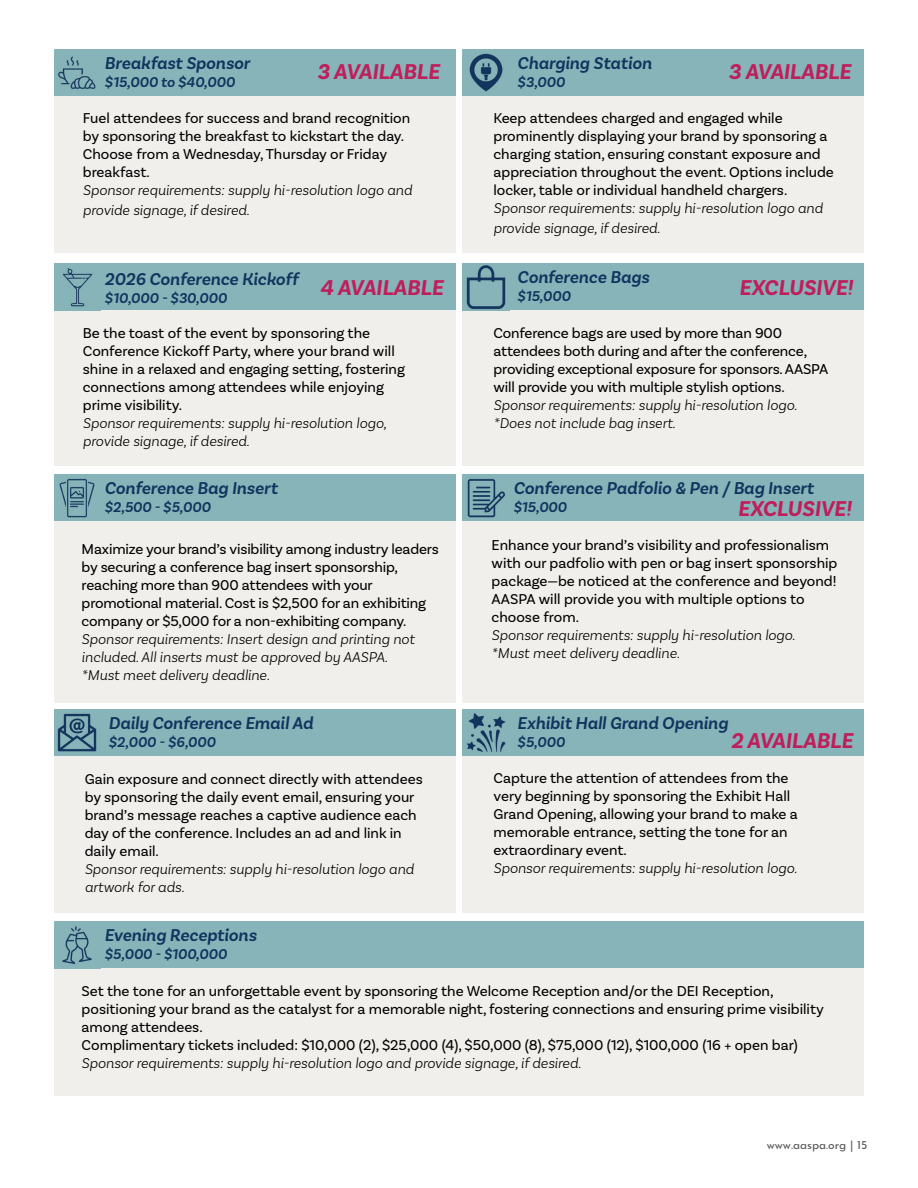
<style>
.page{position:relative;width:918px;height:1188px;background:#fff}
.page>*{position:absolute;margin:0;border:0;box-sizing:border-box;transform-origin:0 0}
.t1{font:italic 700 22.5px "Basic Sans";color:#bf1e5b}
.t2{font:italic 600 18px "Basic Sans";color:#11355e}
.t3{font:15px/18px "Basic Sans";color:#000}
.t4{font:italic 300 15px/18px "Basic Sans";color:#000}
.t5{font:italic 600 15px "Basic Sans";color:#11355e}
.t6{font:12px "Josefin Sans";color:#57585a}
</style>
<div class="page">
<div style="left:54px;top:276px;width:401px;height:189px;background:#f0efeb"></div>
<div style="left:463px;top:276px;width:401px;height:189px;background:#f0efeb"></div>
<div style="left:54px;top:264px;width:401px;height:46px;background:#87b4b9"></div>
<div style="left:463px;top:264px;width:401px;height:46px;background:#87b4b9"></div>
<img style="left:63px;top:268px;width:30px;height:39px">
<img style="left:466px;top:265px;width:40px;height:45px">
<div style="left:54px;top:487px;width:401px;height:215px;background:#f0efeb"></div>
<div style="left:54px;top:474px;width:401px;height:47px;background:#87b4b9"></div>
<img style="left:59px;top:479px;width:36px;height:39px">
<div style="left:463px;top:487px;width:401px;height:215px;background:#f0efeb"></div>
<div style="left:54px;top:722px;width:401px;height:190px;background:#f0efeb"></div>
<div style="left:463px;top:474px;width:401px;height:47px;background:#87b4b9"></div>
<div style="left:54px;top:709px;width:401px;height:47px;background:#87b4b9"></div>
<img style="left:467px;top:479px;width:39px;height:39px">
<img style="left:57px;top:713px;width:40px;height:39px">
<div style="left:463px;top:722px;width:401px;height:190px;background:#f0efeb"></div>
<div style="left:463px;top:709px;width:401px;height:47px;background:#87b4b9"></div>
<img style="left:467px;top:713px;width:39px;height:39px">
<div style="left:54px;top:934px;width:810px;height:162px;background:#f0efeb"></div>
<div style="left:54px;top:922px;width:810px;height:46px;background:#87b4b9"></div>
<img style="left:62px;top:926px;width:30px;height:39px">
<div style="left:54px;top:62px;width:401px;height:191px;background:#f0efeb"></div>
<div style="left:463px;top:62px;width:401px;height:191px;background:#f0efeb"></div>
<div style="left:54px;top:49px;width:401px;height:47px;background:#87b4b9"></div>
<div style="left:463px;top:49px;width:401px;height:47px;background:#87b4b9"></div>
<img style="left:58px;top:56px;width:38px;height:33px">
<img style="left:469px;top:53px;width:34px;height:39px">
<p class="t2" style="left:105px;top:52px;width:147px">Breakfast Sponsor</p>
<p class="t5" style="left:105px;top:73px;width:132px">$15,000 to $40,000</p>
<p class="t3" style="left:83px;top:109px;width:329px">Fuel attendees for success and brand recognition by sponsoring the breakfast to kickstart the day.<br>Choose from a Wednesday, Thursday or Friday breakfast.</p>
<p class="t4" style="left:83px;top:180px;width:331px;line-height:19.8px">Sponsor requirements: supply hi-resolution logo and provide signage, if desired.</p>
<p class="t2" style="left:517px;top:52px;width:136px">Charging Station</p>
<p class="t5" style="left:517px;top:73px;width:49px">$3,000</p>
<p class="t3" style="left:494px;top:109px;width:342px">Keep attendees charged and engaged while prominently displaying your brand by sponsoring a charging station, ensuring constant exposure and appreciation throughout the event. Options include locker, table or individual handheld chargers.</p>
<p class="t4" style="left:494px;top:198px;width:331px;line-height:19.8px">Sponsor requirements: supply hi-resolution logo and provide signage, if desired.</p>
<h1 class="t1" style="left:317px;top:58px;width:124px">3 AVAILABLE</h1>
<h1 class="t1" style="left:729px;top:58px;width:124px">3 AVAILABLE</h1>
<p class="t2" style="left:517px;top:266px;width:134px">Conference Bags</p>
<p class="t5" style="left:517px;top:287px;width:55px">$15,000</p>
<p class="t3" style="left:494px;top:324px;width:336px">Conference bags are used by more than 900 attendees both during and after the conference, providing exceptional exposure for sponsors. AASPA will provide you with multiple stylish options.</p>
<p class="t4" style="left:494px;top:396px;width:305px">Sponsor requirements: supply hi-resolution logo. *Does not include bag insert.</p>
<p class="t2" style="left:105px;top:268px;width:195px">2026 Conference Kickoff</p>
<p class="t5" style="left:105px;top:289px;width:124px">$10,000 - $30,000</p>
<p class="t3" style="left:83px;top:324px;width:324px">Be the toast of the event by sponsoring the Conference Kickoff Party, where your brand will shine in a relaxed and engaging setting, fostering connections among attendees while enjoying prime visibility.</p>
<p class="t4" style="left:83px;top:414px;width:305px">Sponsor requirements: supply hi-resolution logo, provide signage, if desired.</p>
<h1 class="t1" style="left:320px;top:274px;width:125px">4 AVAILABLE</h1>
<h1 class="t1" style="left:739px;top:274px;width:115px">EXCLUSIVE!</h1>
<p class="t2" style="left:104px;top:477px;width:175px">Conference Bag Insert</p>
<p class="t5" style="left:104px;top:498px;width:108px">$2,500 - $5,000</p>
<p class="t3" style="left:82px;top:540px;width:359px">Maximize your brand’s visibility among industry leaders by securing a conference bag insert sponsorship, reaching more than 900 attendees with your promotional material. Cost is $2,500 for an exhibiting company or $5,000 for a non-exhibiting company.</p>
<p class="t4" style="left:82px;top:630px;width:335px">Sponsor requirements: Insert design and printing not included. All inserts must be approved by AASPA. *Must meet delivery deadline.</p>
<p class="t2" style="left:108px;top:712px;width:206px">Daily Conference Email Ad</p>
<p class="t5" style="left:108px;top:733px;width:109px">$2,000 - $6,000</p>
<p class="t3" style="left:85px;top:769px;width:340px">Gain exposure and connect directly with attendees by sponsoring the daily event email, ensuring your brand’s message reaches a captive audience each day of the conference. Includes an ad and link in daily email.</p>
<p class="t4" style="left:85px;top:859px;width:331px">Sponsor requirements: supply hi-resolution logo and artwork for ads.</p>
<p class="t2" style="left:513px;top:477px;width:302px">Conference Padfolio &amp; Pen / Bag Insert</p>
<p class="t5" style="left:513px;top:498px;width:55px">$15,000</p>
<p class="t3" style="left:492px;top:536px;width:347px">Enhance your brand’s visibility and professionalism with our padfolio with pen or bag insert sponsorship package—be noticed at the conference and beyond!<br>AASPA will provide you with multiple options to choose from.</p>
<p class="t4" style="left:492px;top:626px;width:305px">Sponsor requirements: supply hi-resolution logo. *Must meet delivery deadline.</p>
<h1 class="t1" style="left:738px;top:495px;width:115px">EXCLUSIVE!</h1>
<p class="t2" style="left:517px;top:712px;width:212px">Exhibit Hall Grand Opening</p>
<p class="t5" style="left:517px;top:733px;width:49px">$5,000</p>
<p class="t3" style="left:494px;top:769px;width:306px">Capture the attention of attendees from the very beginning by sponsoring the Exhibit Hall Grand Opening, allowing your brand to make a memorable entrance, setting the tone for an extraordinary event.</p>
<p class="t4" style="left:494px;top:859px;width:305px">Sponsor requirements: supply hi-resolution logo.</p>
<h1 class="t1" style="left:731px;top:727px;width:124px">2 AVAILABLE</h1>
<p class="t2" style="left:104px;top:924px;width:154px">Evening Receptions</p>
<p class="t5" style="left:104px;top:945px;width:124px">$5,000 - $100,000</p>
<p class="t3" style="left:82px;top:982px;width:744px">Set the tone for an unforgettable event by sponsoring the Welcome Reception and/or the DEI Reception, positioning your brand as the catalyst for a memorable night, fostering connections and ensuring prime visibility among attendees.<br>Complimentary tickets included: $10,000 (2), $25,000 (4), $50,000 (8), $75,000 (12), $100,000 (16 + open bar)</p>
<p class="t4" style="left:82px;top:1054px;width:501px">Sponsor requirements: supply hi-resolution logo and provide signage, if desired.</p>
<p class="t6" style="left:767px;top:1134px;width:102px">www.aaspa.org | 15</p>
</div>
